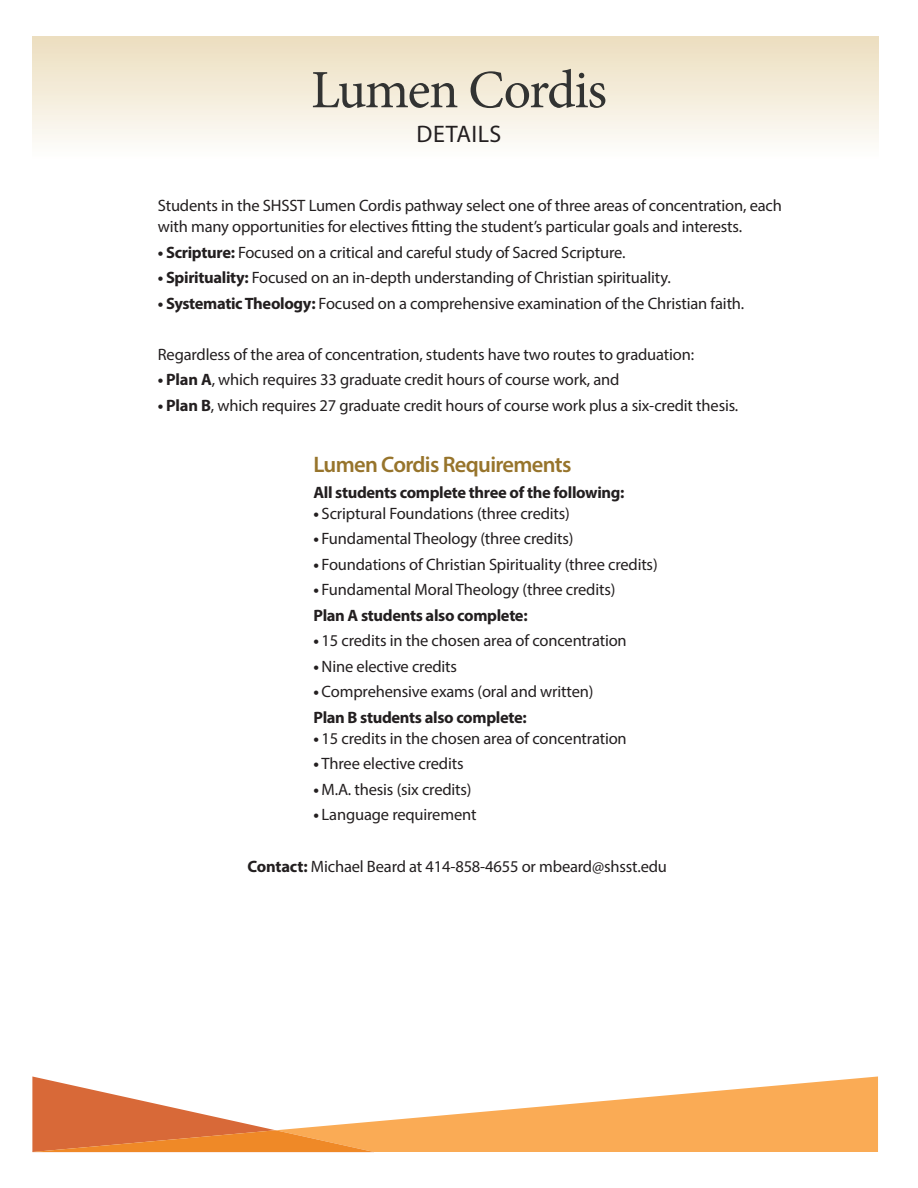
<style>
.page{position:relative;width:918px;height:1188px;background:#fff}
.page>*{position:absolute;margin:0;border:0;box-sizing:border-box;transform-origin:0 0}
.t1{font:54px "Minion Pro";letter-spacing:-.03em;color:#323332}
.t2{font:24px "Myriad Pro";letter-spacing:.02em;color:#231f20}
.t3{font:600 22.5px "Myriad Pro";letter-spacing:-.03em;color:#97742b}
.t4{font:16.5px/25.5px "Myriad Pro";letter-spacing:-.01em;color:#231f20}
.t5{font:700 16.5px "Myriad Pro";letter-spacing:-.02em;color:#231f20}
.s1{font-weight:700}
</style>
<div class="page">
<div style="left:32px;top:36px;width:846px;height:123px;background:linear-gradient(to bottom,#ecdebe,#fefefd)"></div>
<svg style="left:374px;top:1076px;width:504px;height:76px;fill:#faab55"></svg>
<svg style="left:32px;top:1076px;width:342px;height:76px"></svg>
<h1 class="t1" style="left:311px;top:54px;width:298px">Lumen Cordis</h1>
<h2 class="t2" style="left:417px;top:119px;width:86px">DETAILS</h2>
<p class="t4" style="left:158px;top:195px;width:626px;line-height:21px">Students in the SHSST Lumen Cordis pathway select one of three areas of concentration, each with many opportunities for electives tting the student’s particular goals and interests.</p>
<p class="t4" style="left:158px;top:239px;width:469px"><span class="s1">• Scripture:</span> Focused on a critical and careful study of Sacred Scripture.</p>
<p class="t4" style="left:158px;top:265px;width:514px"><span class="s1">• Spirituality:</span> Focused on an in-depth understanding of Christian spirituality.</p>
<p class="t4" style="left:158px;top:290px;width:588px"><span class="s1">• Systematic Theology:</span> Focused on a comprehensive examination of the Christian faith.</p>
<p class="t4" style="left:158px;top:341px;width:538px">Regardless of the area of concentration, students have two routes to graduation:</p>
<p class="t4" style="left:158px;top:367px;width:463px"><span class="s1">• Plan A</span>, which requires 33 graduate credit hours of course work, and</p>
<p class="t4" style="left:158px;top:392px;width:582px"><span class="s1">• Plan B</span>, which requires 27 graduate credit hours of course work plus a six-credit thesis.</p>
<h3 class="t3" style="left:313px;top:450px;width:260px">Lumen Cordis Requirements</h3>
<p class="t5" style="left:313px;top:481px;width:313px">All students complete three of the following:</p>
<p class="t4" style="left:313px;top:500px;width:258px"><span class="s1">•</span> Scriptural Foundations (three credits)</p>
<p class="t4" style="left:313px;top:526px;width:262px"><span class="s1">•</span> Fundamental Theology (three credits)</p>
<p class="t4" style="left:313px;top:551px;width:346px"><span class="s1">•</span> Foundations of Christian Spirituality (three credits)</p>
<p class="t4" style="left:313px;top:577px;width:304px"><span class="s1">•</span> Fundamental Moral Theology (three credits)<br><span class="s1">Plan A students also complete:</span></p>
<p class="t4" style="left:313px;top:628px;width:315px"><span class="s1">•</span> 15 credits in the chosen area of concentration</p>
<p class="t4" style="left:313px;top:653px;width:145px"><span class="s1">•</span> Nine elective credits</p>
<p class="t4" style="left:313px;top:679px;width:282px"><span class="s1">•</span> Comprehensive exams (oral and written)<br><span class="s1">Plan B students also complete:</span></p>
<p class="t4" style="left:313px;top:725px;width:315px"><span class="s1">•</span> 15 credits in the chosen area of concentration</p>
<p class="t4" style="left:313px;top:751px;width:152px"><span class="s1">•</span> Three elective credits</p>
<p class="t4" style="left:313px;top:776px;width:160px"><span class="s1">•</span> M.A. thesis (six credits)</p>
<p class="t4" style="left:313px;top:802px;width:165px"><span class="s1">•</span> Language requirement</p>
<p class="t4" style="left:247px;top:854px;width:421px"><span class="s1">Contact:</span> Michael Beard at 414-858-4655 or mbeard@shsst.edu</p>
</div>
